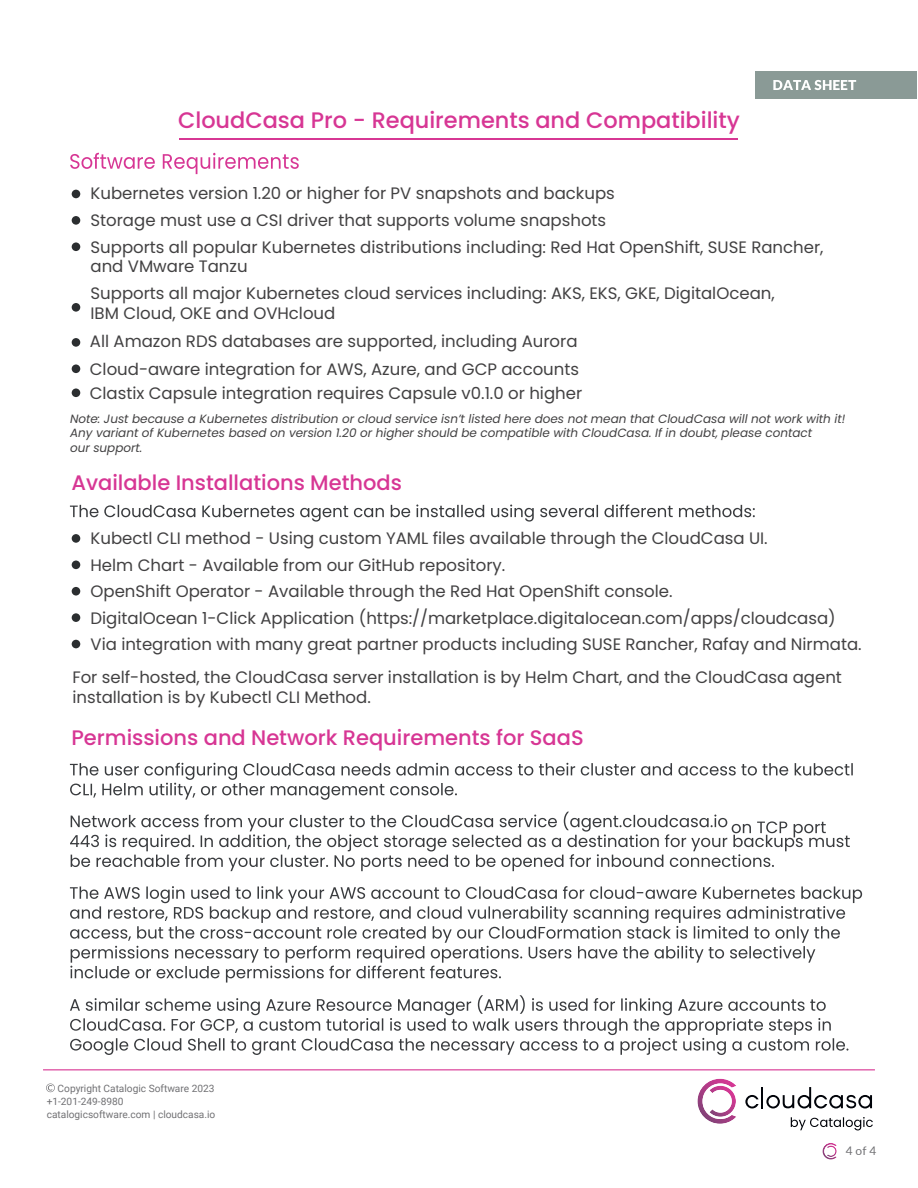
<style>
.page{position:relative;width:918px;height:1188px;background:#fff}
.page>*{position:absolute;margin:0;border:0;box-sizing:border-box;transform-origin:0 0}
.t1{font:500 22.5px "Poppins";color:#d73694}
.t2{font:500 21px "Poppins";color:#d73694}
.t3{font:16.5px/26.7px "Poppins";color:#424142}
.t4{font:italic 12px/14.4px "Poppins";color:#424142}
.t5{font:11.85px "Lato";color:#717174}
.t6{font:10.2px/13.5px "Roboto";color:#717174}
</style>
<div class="page">
<svg style="left:822px;top:1143px;width:15px;height:17px"></svg>
<div style="left:755px;top:71px;width:162px;height:28px;background:#8a9a96"></div>
<svg style="left:773px;top:80px;width:83px;height:10px"></svg>
<svg style="left:70px;top:153px;width:85px;height:16px"></svg>
<svg style="left:163px;top:153px;width:136px;height:21px"></svg>
<svg style="left:46px;top:1084px;width:9px;height:8px"></svg>
<hr style="left:43px;top:1069px;width:832px;height:1px;background:#d83493">
<svg style="left:791px;top:1117px;width:82px;height:13px"></svg>
<svg style="left:745px;top:1095px;width:14px;height:13px"></svg>
<hr style="left:761px;top:1087px;width:2px;height:21px;background:#000309">
<svg style="left:766px;top:1087px;width:106px;height:21px"></svg>
<svg style="left:697px;top:1079px;width:39px;height:45px"></svg>
<div style="left:72px;top:190px;width:8px;height:8px;background:#2b2e30;border-radius:50%"></div>
<div style="left:72px;top:216px;width:8px;height:9px;background:#2b2e30;border-radius:50%"></div>
<div style="left:72px;top:242px;width:8px;height:9px;background:#2b2e30;border-radius:50%"></div>
<div style="left:72px;top:303px;width:8px;height:9px;background:#2b2e30;border-radius:50%"></div>
<div style="left:72px;top:338px;width:8px;height:9px;background:#2b2e30;border-radius:50%"></div>
<div style="left:72px;top:364px;width:8px;height:9px;background:#2b2e30;border-radius:50%"></div>
<div style="left:72px;top:534px;width:8px;height:9px;background:#2b2e30;border-radius:50%"></div>
<div style="left:72px;top:561px;width:8px;height:8px;background:#2b2e30;border-radius:50%"></div>
<div style="left:72px;top:587px;width:8px;height:9px;background:#2b2e30;border-radius:50%"></div>
<div style="left:72px;top:613px;width:8px;height:9px;background:#2b2e30;border-radius:50%"></div>
<div style="left:72px;top:640px;width:8px;height:8px;background:#2b2e30;border-radius:50%"></div>
<svg style="left:70px;top:504px;width:685px;height:18px"></svg>
<svg style="left:70px;top:763px;width:783px;height:37px"></svg>
<svg style="left:70px;top:812px;width:780px;height:59px"></svg>
<svg style="left:70px;top:886px;width:792px;height:97px"></svg>
<svg style="left:70px;top:995px;width:778px;height:60px"></svg>
<div style="left:72px;top:388px;width:8px;height:9px;background:#2b2e30;border-radius:50%"></div>
<hr style="left:179px;top:138px;width:558px;height:2px;background:#d73794">
<h1 class="t1" style="left:178px;top:110px;width:563px">CloudCasa Pro - Requirements and Compatibility</h1>
<p class="t3" style="left:91px;top:180px;width:526px">Kubernetes version 1.20 or higher for PV snapshots and backups</p>
<p class="t3" style="left:91px;top:207px;width:734px">Storage must use a CSI driver that supports volume snapshots<br>Supports all popular Kubernetes distributions including: Red Hat OpenShift, SUSE Rancher,</p>
<p class="t3" style="left:91px;top:254px;width:686px;line-height:26.2px">and VMware Tanzu<br>Supports all major Kubernetes cloud services including: AKS, EKS, GKE, DigitalOcean,</p>
<p class="t3" style="left:90px;top:299px;width:489px;line-height:28.8px">IBM Cloud, OKE and OVHcloud<br>All Amazon RDS databases are supported, including Aurora</p>
<p class="t3" style="left:90px;top:357px;width:494px;line-height:24.8px">Cloud-aware integration for AWS, Azure, and GCP accounts<br>Clastix Capsule integration requires Capsule v0.1.0 or higher</p>
<p class="t4" style="left:70px;top:413px;width:777px">Note: Just because a Kubernetes distribution or cloud service isn’t listed here does not mean that CloudCasa will not work with it!<br>Any variant of Kubernetes based on version 1.20 or higher should be compatible with CloudCasa. If in doubt, please contact<br>our support.</p>
<p class="t2" style="left:71px;top:474px;width:332px">Available Installations Methods</p>
<p class="t3" style="left:91px;top:525px;width:747px">Kubectl CLI method - Using custom YAML files available through the CloudCasa UI.<br>Helm Chart - Available from our GitHub repository.<br>OpenShift Operator - Available through the Red Hat OpenShift console.<br>DigitalOcean 1-Click Application (https://marketplace.digitalocean.com/apps/cloudcasa)</p>
<p class="t3" style="left:91px;top:631px;width:773px">Via integration with many great partner products including SUSE Rancher, Rafay and Nirmata.</p>
<p class="t3" style="left:72px;top:668px;width:771px;line-height:19.8px">For self-hosted, the CloudCasa server installation is by Helm Chart, and the CloudCasa agent installation is by Kubectl CLI Method.</p>
<p class="t2" style="left:71px;top:729px;width:514px">Permissions and Network Requirements for SaaS</p>
<p class="t6" style="left:47px;top:1082px;width:170px;text-indent:11px">Copyright Catalogic Software 2023 +1-201-249-8980 catalogicsoftware.com | cloudcasa.io</p>
<p class="t5" style="left:846px;top:1144px;width:32px">4 of 4</p>
</div>
